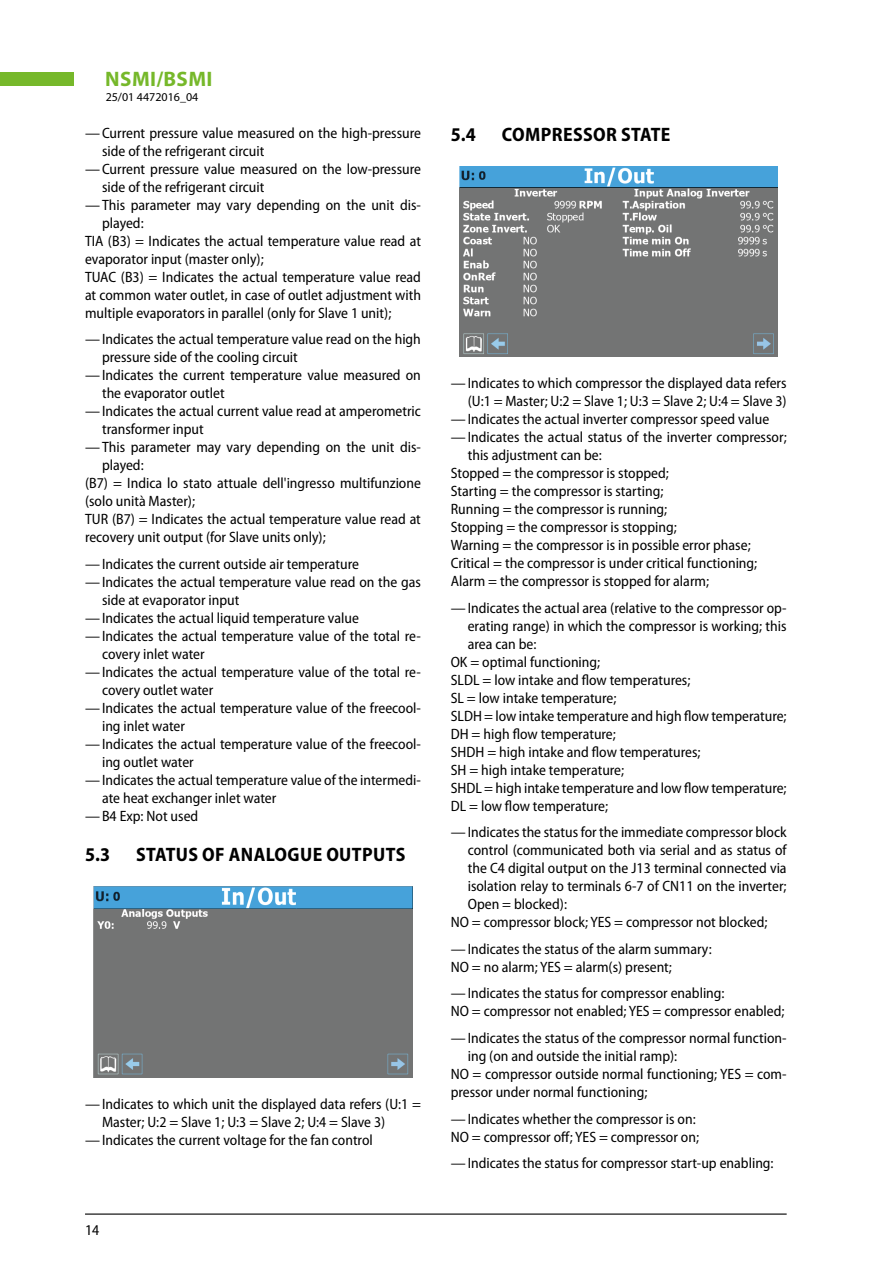
<style>
.page{position:relative;width:893px;height:1263px;background:#fff}
.page>*{position:absolute;margin:0;border:0;box-sizing:border-box;transform-origin:0 0}
.t1{font:700 21px "Myriad Pro";letter-spacing:.02em;color:#76b82a}
.t2{font:700 semi-condensed 19.5px "Myriad Pro";letter-spacing:.02em;color:#000}
.t3{font:semi-condensed 15px/18px "Myriad Pro";color:#000}
.t4{font:12px "Myriad Pro";color:#000}
</style>
<div class="page">
<hr style="left:85px;top:1213px;width:702px;height:1px;background:#000">
<div style="left:0;top:72px;width:73px;height:14px;background:#76b82a"></div>
<div style="left:94px;top:908px;width:318px;height:170px;background:#737474"></div>
<img style="left:94px;top:887px;width:318px;height:21px">
<img style="left:459px;top:187px;width:318px;height:169px">
<img style="left:459px;top:166px;width:318px;height:21px">
<h1 class="t1" style="left:105px;top:66px;width:109px">NSMI/BSMI</h1>
<p class="t4" style="left:106px;top:89px;width:94px">25/01 4472016_04</p>
<p class="t3" style="left:85px;top:123px;width:337px">—Current pressure value measured on the high-pressure</p>
<p class="t3" style="left:102px;top:141px;width:164px">side of the refrigerant circuit</p>
<p class="t3" style="left:85px;top:159px;width:337px">—Current pressure value measured on the low-pressure</p>
<p class="t3" style="left:102px;top:177px;width:164px">side of the refrigerant circuit</p>
<p class="t3" style="left:85px;top:195px;width:337px">—This parameter may vary depending on the unit dis-</p>
<p class="t3" style="left:102px;top:213px;width:43px">played:</p>
<p class="t3" style="left:85px;top:231px;width:337px">TIA (B3) = Indicates the actual temperature value read at</p>
<p class="t3" style="left:85px;top:249px;width:180px">evaporator input (master only);</p>
<p class="t3" style="left:85px;top:267px;width:337px">TUAC (B3) = Indicates the actual temperature value read</p>
<p class="t3" style="left:85px;top:285px;width:337px">at common water outlet, in case of outlet adjustment with</p>
<p class="t3" style="left:85px;top:303px;width:308px">multiple evaporators in parallel (only for Slave 1 unit);</p>
<p class="t3" style="left:85px;top:330px;width:337px">—Indicates the actual temperature value read on the high</p>
<p class="t3" style="left:102px;top:348px;width:197px">pressure side of the cooling circuit</p>
<p class="t3" style="left:85px;top:366px;width:337px">—Indicates the current temperature value measured on</p>
<p class="t3" style="left:102px;top:384px;width:124px">the evaporator outlet</p>
<p class="t3" style="left:85px;top:402px;width:337px">—Indicates the actual current value read at amperometric</p>
<p class="t3" style="left:102px;top:420px;width:103px">transformer input</p>
<p class="t3" style="left:85px;top:438px;width:337px">—This parameter may vary depending on the unit dis-</p>
<p class="t3" style="left:102px;top:456px;width:43px">played:</p>
<p class="t3" style="left:85px;top:474px;width:337px">(B7) = Indica lo stato attuale dell'ingresso multifunzione</p>
<p class="t3" style="left:85px;top:492px;width:112px">(solo unità Master);</p>
<p class="t3" style="left:85px;top:510px;width:337px">TUR (B7) = Indicates the actual temperature value read at</p>
<p class="t3" style="left:85px;top:528px;width:242px">recovery unit output (for Slave units only);</p>
<p class="t3" style="left:85px;top:554px;width:276px">—Indicates the current outside air temperature</p>
<p class="t3" style="left:85px;top:572px;width:337px">—Indicates the actual temperature value read on the gas</p>
<p class="t3" style="left:102px;top:590px;width:139px">side at evaporator input</p>
<p class="t3" style="left:85px;top:608px;width:275px">—Indicates the actual liquid temperature value</p>
<p class="t3" style="left:85px;top:626px;width:337px">—Indicates the actual temperature value of the total re-</p>
<p class="t3" style="left:102px;top:644px;width:104px">covery inlet water</p>
<p class="t3" style="left:85px;top:662px;width:337px">—Indicates the actual temperature value of the total re-</p>
<p class="t3" style="left:102px;top:680px;width:113px">covery outlet water</p>
<p class="t3" style="left:85px;top:698px;width:337px">—Indicates the actual temperature value of the freecool-</p>
<p class="t3" style="left:102px;top:716px;width:85px">ing inlet water</p>
<p class="t3" style="left:85px;top:734px;width:337px">—Indicates the actual temperature value of the freecool-</p>
<p class="t3" style="left:102px;top:752px;width:93px">ing outlet water</p>
<p class="t3" style="left:85px;top:770px;width:337px">—Indicates the actual temperature value of the intermedi-</p>
<p class="t3" style="left:102px;top:788px;width:176px">ate heat exchanger inlet water</p>
<p class="t3" style="left:85px;top:806px;width:115px">—B4 Exp: Not used</p>
<h2 class="t2" style="left:85px;top:842px;width:27px">5.3</h2>
<h2 class="t2" style="left:136px;top:842px;width:271px">STATUS OF ANALOGUE OUTPUTS</h2>
<p class="t3" style="left:85px;top:1094px;width:337px">—Indicates to which unit the displayed data refers (U:1 =</p>
<p class="t3" style="left:102px;top:1112px;width:285px">Master; U:2 = Slave 1; U:3 = Slave 2; U:4 = Slave 3)</p>
<p class="t3" style="left:85px;top:1130px;width:289px">—Indicates the current voltage for the fan control</p>
<p class="t3" style="left:85px;top:1220px;width:16px">14</p>
<h2 class="t2" style="left:451px;top:122px;width:27px">5.4</h2>
<h2 class="t2" style="left:502px;top:122px;width:170px">COMPRESSOR STATE</h2>
<p class="t3" style="left:451px;top:374px;width:337px">—Indicates to which compressor the displayed data refers</p>
<p class="t3" style="left:468px;top:392px;width:320px">(U:1 = Master; U:2 = Slave 1; U:3 = Slave 2; U:4 = Slave 3)</p>
<p class="t3" style="left:451px;top:410px;width:320px">—Indicates the actual inverter compressor speed value</p>
<p class="t3" style="left:451px;top:428px;width:337px">—Indicates the actual status of the inverter compressor;</p>
<p class="t3" style="left:468px;top:446px;width:136px">this adjustment can be:</p>
<p class="t3" style="left:451px;top:464px;width:220px">Stopped = the compressor is stopped;</p>
<p class="t3" style="left:451px;top:482px;width:214px">Starting = the compressor is starting;</p>
<p class="t3" style="left:451px;top:500px;width:218px">Running = the compressor is running;</p>
<p class="t3" style="left:451px;top:518px;width:228px">Stopping = the compressor is stopping;</p>
<p class="t3" style="left:451px;top:536px;width:301px">Warning = the compressor is in possible error phase;</p>
<p class="t3" style="left:451px;top:554px;width:308px">Critical = the compressor is under critical functioning;</p>
<p class="t3" style="left:451px;top:572px;width:260px">Alarm = the compressor is stopped for alarm;</p>
<p class="t3" style="left:451px;top:599px;width:337px">—Indicates the actual area (relative to the compressor op-</p>
<p class="t3" style="left:468px;top:617px;width:320px">erating range) in which the compressor is working; this</p>
<p class="t3" style="left:468px;top:635px;width:70px">area can be:</p>
<p class="t3" style="left:451px;top:653px;width:151px">OK = optimal functioning;</p>
<p class="t3" style="left:451px;top:671px;width:241px">SLDL = low intake and flow temperatures;</p>
<p class="t3" style="left:451px;top:689px;width:167px">SL = low intake temperature;</p>
<p class="t3" style="left:451px;top:707px;width:337px">SLDH = low intake temperature and high flow temperature;</p>
<p class="t3" style="left:451px;top:725px;width:167px">DH = high flow temperature;</p>
<p class="t3" style="left:451px;top:743px;width:251px">SHDH = high intake and flow temperatures;</p>
<p class="t3" style="left:451px;top:761px;width:175px">SH = high intake temperature;</p>
<p class="t3" style="left:451px;top:779px;width:337px">SHDL = high intake temperature and low flow temperature;</p>
<p class="t3" style="left:451px;top:797px;width:159px">DL = low flow temperature;</p>
<p class="t3" style="left:451px;top:823px;width:337px">—Indicates the status for the immediate compressor block</p>
<p class="t3" style="left:468px;top:841px;width:320px">control (communicated both via serial and as status of</p>
<p class="t3" style="left:468px;top:859px;width:320px">the C4 digital output on the J13 terminal connected via</p>
<p class="t3" style="left:468px;top:877px;width:320px">isolation relay to terminals 6-7 of CN11 on the inverter;</p>
<p class="t3" style="left:468px;top:895px;width:101px">Open = blocked):</p>
<p class="t3" style="left:451px;top:913px;width:318px">NO = compressor block; YES = compressor not blocked;</p>
<p class="t3" style="left:451px;top:940px;width:262px">—Indicates the status of the alarm summary:<br>NO = no alarm; YES = alarm(s) present;</p>
<p class="t3" style="left:451px;top:984px;width:335px">—Indicates the status for compressor enabling:<br>NO = compressor not enabled; YES = compressor enabled;</p>
<p class="t3" style="left:451px;top:1029px;width:337px">—Indicates the status of the compressor normal function-</p>
<p class="t3" style="left:468px;top:1047px;width:211px">ing (on and outside the initial ramp):</p>
<p class="t3" style="left:451px;top:1065px;width:337px">NO = compressor outside normal functioning; YES = com-</p>
<p class="t3" style="left:451px;top:1083px;width:198px">pressor under normal functioning;</p>
<p class="t3" style="left:451px;top:1109px;width:250px">—Indicates whether the compressor is on:<br>NO = compressor off; YES = compressor on;</p>
<p class="t3" style="left:451px;top:1154px;width:324px">—Indicates the status for compressor start-up enabling:</p>
</div>
